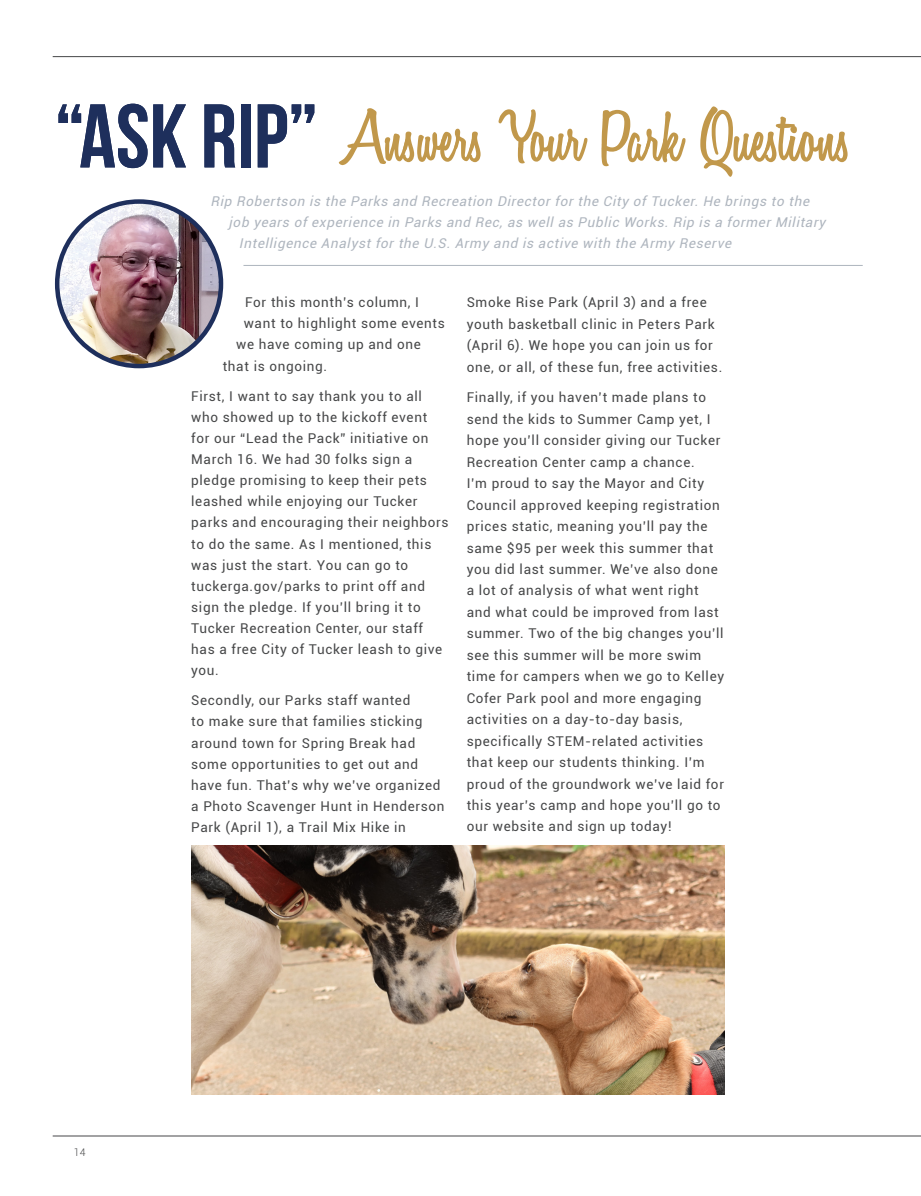
<style>
.page{position:relative;width:921px;height:1196px;background:#fff}
.page>*{position:absolute;margin:0;border:0;box-sizing:border-box;transform-origin:0 0}
.t1{font:90px "Bebas Neue";color:#1e2f5c}
.t2{font:66.75px "Variane Script";letter-spacing:.015em;color:#c1984b}
.t3{font:13.5px/21.5px "Roboto";letter-spacing:.05em;color:#464748}
.t4{font:italic 13.5px "Roboto";color:#aeb5be}
.t5{font:300 10.5px "Roboto";color:#464748}
</style>
<div class="page">
<hr style="left:53px;top:56px;width:868px;height:1px;background:#464748">
<hr style="left:53px;top:1136px;width:868px;height:1px;background:#464748">
<hr style="left:243px;top:265px;width:620px;height:1px;background:#aeb5be">
<img style="left:57px;top:202px;width:164px;height:164px;border-radius:82px">
<div style="left:55px;top:199px;width:168px;height:169px;border:4px solid #1e2f5c;border-radius:50%"></div>
<img style="left:191px;top:846px;width:533px;height:248px">
<p class="t1" style="left:55px;top:87px;width:265px">“ASK RIP”</p>
<p class="t2" style="left:330px;top:102px;width:522px">Answers Your Park Questions</p>
<p class="t4" style="left:210px;top:192px;width:604px">Rip Robertson is the Parks and Recreation Director for the City of Tucker. He brings to the</p>
<p class="t4" style="left:228px;top:213px;width:602px">job years of experience in Parks and Rec, as well as Public Works. Rip is a former Military</p>
<p class="t4" style="left:239px;top:234px;width:497px">Intelligence Analyst for the U.S. Army and is active with the Army Reserve</p>
<p class="t3" style="left:245px;top:291px;width:175px">For this month’s column, I</p>
<p class="t3" style="left:244px;top:312px;width:203px">want to highlight some events</p>
<p class="t3" style="left:236px;top:333px;width:186px">we have coming up and one</p>
<p class="t3" style="left:223px;top:354px;width:106px">that is ongoing.</p>
<p class="t3" style="left:191px;top:385px;width:259px">First, I want to say thank you to all who showed up to the kickoff event for our “Lead the Pack” initiative on<br>March 16. We had 30 folks sign a pledge promising to keep their pets leashed while enjoying our Tucker parks and encouraging their neighbors to do the same. As I mentioned, this was just the start. You can go to tuckerga.gov/parks to print off and sign the pledge. If you’ll bring it to<br>Tucker Recreation Center, our staff has a free City of Tucker leash to give you.</p>
<p class="t3" style="left:191px;top:689px;width:255px">Secondly, our Parks staff wanted<br>to make sure that families sticking around town for Spring Break had some opportunities to get out and have fun. That’s why we’ve organized a Photo Scavenger Hunt in Henderson Park (April 1), a Trail Mix Hike in</p>
<p class="t3" style="left:467px;top:291px;width:257px">Smoke Rise Park (April 3) and a free youth basketball clinic in Peters Park (April 6). We hope you can join us for one, or all, of these fun, free activities.</p>
<p class="t3" style="left:467px;top:386px;width:259px">Finally, if you haven’t made plans to send the kids to Summer Camp yet, I hope you’ll consider giving our Tucker Recreation Center camp a chance.<br>I’m proud to say the Mayor and City Council approved keeping registration prices static, meaning you’ll pay the same $95 per week this summer that you did last summer. We’ve also done a lot of analysis of what went right and what could be improved from last summer. Two of the big changes you’ll see this summer will be more swim time for campers when we go to Kelley Cofer Park pool and more engaging activities on a day-to-day basis, specifically STEM-related activities that keep our students thinking. I’m proud of the groundwork we’ve laid for this year’s camp and hope you’ll go to our website and sign up today!</p>
<p class="t5" style="left:74px;top:1145px;width:13px">14</p>
</div>
